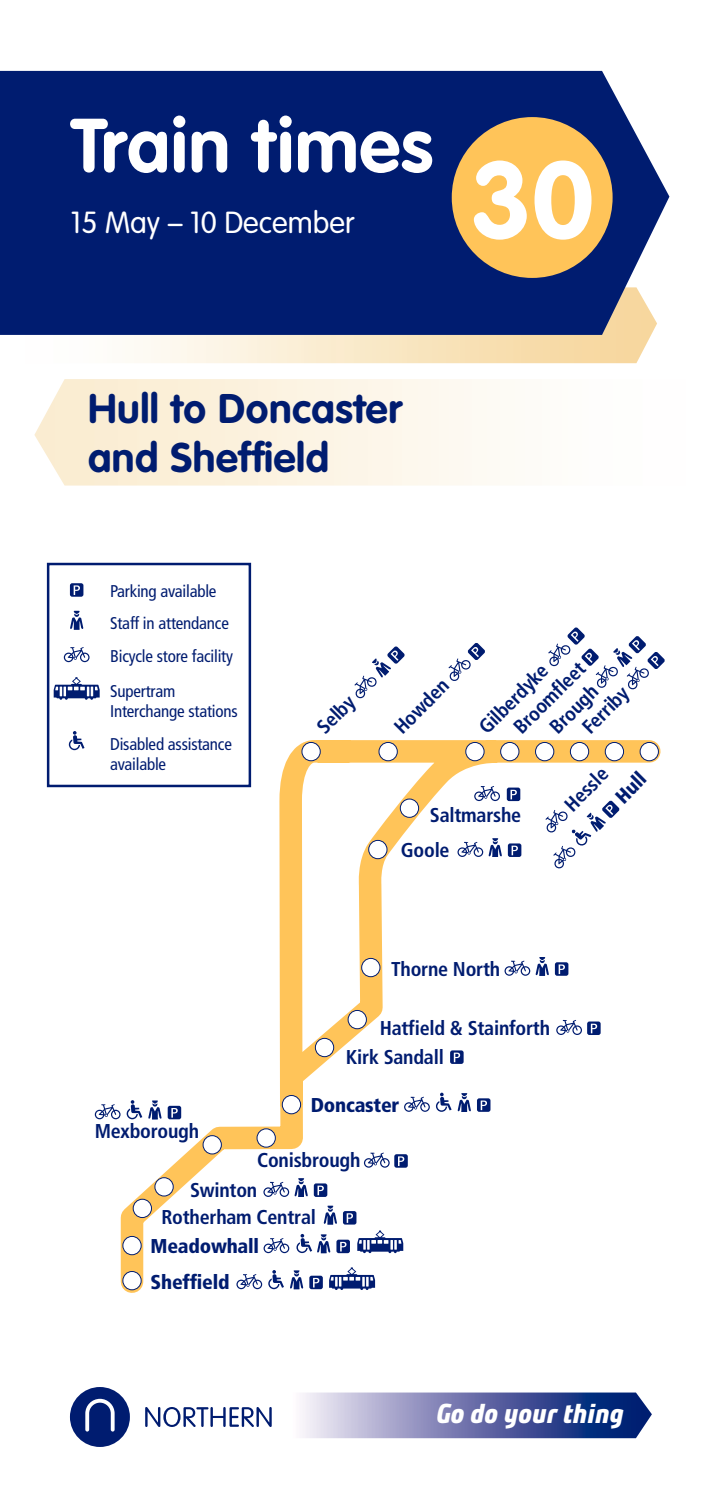
<style>
.page{position:relative;width:702px;height:1489px;background:#fff}
.page>*{position:absolute;margin:0;border:0;box-sizing:border-box;transform-origin:0 0}
.t1{font:700 107.5px "VAG Rounded";color:#fff}
.t2{font:700 75px "VAG Rounded";color:#fff}
.t3{font:700 40.75px/49px "VAG Rounded";letter-spacing:.015em;color:#001c70}
.t4{font:300 30px "VAG Rounded";color:#fff}
.t5{font:italic 700 expanded 27.5px "Bunday Clean";color:#fff}
.t6{font:700 condensed 20px/30.5px "Frutiger";letter-spacing:-.01em;color:#001c70}
.t7{font:900 condensed 20px "Frutiger";letter-spacing:-.01em;color:#001c70}
.t8{font:condensed 17px/32.5px "Frutiger";letter-spacing:-.01em;color:#001c70}
.s1{font-weight:900}
</style>
<div class="page">
<svg style="left:109px;top:728px;width:552px;height:565px"></svg>
<div style="left:123px;top:1271px;width:18px;height:18px;background:#fff;border-radius:50%"></div>
<div style="left:122px;top:1270px;width:19px;height:19px;border:1px solid #001c70;border-radius:50%"></div>
<div style="left:123px;top:1236px;width:18px;height:18px;background:#fff;border-radius:50%"></div>
<div style="left:122px;top:1235px;width:19px;height:19px;border:1px solid #001c70;border-radius:50%"></div>
<div style="left:133px;top:1199px;width:18px;height:18px;background:#fff;border-radius:50%"></div>
<div style="left:133px;top:1198px;width:19px;height:19px;border:1px solid #001c70;border-radius:50%"></div>
<div style="left:640px;top:742px;width:18px;height:18px;background:#fff;border-radius:50%"></div>
<div style="left:639px;top:742px;width:19px;height:19px;border:1px solid #001c70;border-radius:50%"></div>
<div style="left:605px;top:742px;width:18px;height:18px;background:#fff;border-radius:50%"></div>
<div style="left:605px;top:742px;width:19px;height:19px;border:1px solid #001c70;border-radius:50%"></div>
<div style="left:570px;top:742px;width:18px;height:18px;background:#fff;border-radius:50%"></div>
<div style="left:570px;top:742px;width:19px;height:19px;border:1px solid #001c70;border-radius:50%"></div>
<div style="left:535px;top:742px;width:19px;height:18px;background:#fff;border-radius:50%"></div>
<div style="left:535px;top:742px;width:19px;height:19px;border:1px solid #001c70;border-radius:50%"></div>
<div style="left:500px;top:742px;width:19px;height:18px;background:#fff;border-radius:50%"></div>
<div style="left:500px;top:742px;width:19px;height:19px;border:1px solid #001c70;border-radius:50%"></div>
<div style="left:466px;top:742px;width:18px;height:18px;background:#fff;border-radius:50%"></div>
<div style="left:465px;top:742px;width:19px;height:19px;border:1px solid #001c70;border-radius:50%"></div>
<div style="left:379px;top:742px;width:18px;height:18px;background:#fff;border-radius:50%"></div>
<div style="left:378px;top:742px;width:19px;height:19px;border:1px solid #001c70;border-radius:50%"></div>
<div style="left:282px;top:1095px;width:18px;height:18px;background:#fff;border-radius:50%"></div>
<div style="left:282px;top:1095px;width:19px;height:19px;border:1px solid #001c70;border-radius:50%"></div>
<div style="left:257px;top:1128px;width:18px;height:19px;background:#fff;border-radius:50%"></div>
<div style="left:257px;top:1128px;width:19px;height:19px;border:1px solid #001c70;border-radius:50%"></div>
<div style="left:203px;top:1135px;width:18px;height:18px;background:#fff;border-radius:50%"></div>
<div style="left:203px;top:1135px;width:19px;height:19px;border:1px solid #001c70;border-radius:50%"></div>
<div style="left:315px;top:1038px;width:19px;height:18px;background:#fff;border-radius:50%"></div>
<div style="left:315px;top:1037px;width:19px;height:19px;border:1px solid #001c70;border-radius:50%"></div>
<div style="left:348px;top:1010px;width:18px;height:18px;background:#fff;border-radius:50%"></div>
<div style="left:348px;top:1010px;width:19px;height:19px;border:1px solid #001c70;border-radius:50%"></div>
<div style="left:368px;top:840px;width:19px;height:18px;background:#fff;border-radius:50%"></div>
<div style="left:368px;top:840px;width:19px;height:19px;border:1px solid #001c70;border-radius:50%"></div>
<div style="left:361px;top:958px;width:19px;height:18px;background:#fff;border-radius:50%"></div>
<div style="left:361px;top:958px;width:19px;height:19px;border:1px solid #001c70;border-radius:50%"></div>
<div style="left:400px;top:799px;width:18px;height:18px;background:#fff;border-radius:50%"></div>
<div style="left:400px;top:798px;width:19px;height:19px;border:1px solid #001c70;border-radius:50%"></div>
<div style="left:155px;top:1177px;width:18px;height:18px;background:#fff;border-radius:50%"></div>
<div style="left:155px;top:1177px;width:18px;height:19px;border:1px solid #001c70;border-radius:50%"></div>
<div style="left:302px;top:742px;width:18px;height:18px;background:#fff;border-radius:50%"></div>
<div style="left:301px;top:742px;width:19px;height:19px;border:1px solid #001c70;border-radius:50%"></div>
<svg style="left:268px;top:1269px;width:16px;height:20px"></svg>
<div style="left:309px;top:1275px;width:14px;height:14px;background:#001c70;border-radius:2px"></div>
<svg style="left:313px;top:1277px;width:6px;height:10px"></svg>
<svg style="left:236px;top:1273px;width:26px;height:16px"></svg>
<svg style="left:436px;top:1092px;width:15px;height:19px"></svg>
<div style="left:477px;top:1098px;width:13px;height:13px;background:#001c70;border-radius:2px"></div>
<svg style="left:480px;top:1100px;width:7px;height:10px"></svg>
<svg style="left:404px;top:1096px;width:26px;height:15px"></svg>
<div style="left:314px;top:1183px;width:13px;height:13px;background:#001c70;border-radius:2px"></div>
<svg style="left:317px;top:1185px;width:7px;height:10px"></svg>
<div style="left:555px;top:962px;width:13px;height:13px;background:#001c70;border-radius:2px"></div>
<svg style="left:558px;top:964px;width:7px;height:10px"></svg>
<div style="left:508px;top:843px;width:13px;height:14px;background:#001c70;border-radius:2px"></div>
<svg style="left:511px;top:845px;width:7px;height:10px"></svg>
<svg style="left:448px;top:643px;width:37px;height:38px"></svg>
<svg style="left:343px;top:1210px;width:13px;height:14px"></svg>
<svg style="left:346px;top:1213px;width:7px;height:9px"></svg>
<div style="left:587px;top:1021px;width:13px;height:13px;background:#001c70;border-radius:2px"></div>
<svg style="left:590px;top:1023px;width:7px;height:10px"></svg>
<svg style="left:457px;top:838px;width:45px;height:19px"></svg>
<svg style="left:504px;top:956px;width:45px;height:19px"></svg>
<svg style="left:457px;top:1093px;width:14px;height:18px"></svg>
<svg style="left:263px;top:1178px;width:45px;height:18px"></svg>
<div style="left:394px;top:1154px;width:14px;height:13px;background:#001c70;border-radius:2px"></div>
<svg style="left:398px;top:1156px;width:6px;height:9px"></svg>
<svg style="left:364px;top:1152px;width:25px;height:15px"></svg>
<svg style="left:324px;top:1205px;width:13px;height:19px"></svg>
<svg style="left:290px;top:1270px;width:13px;height:19px"></svg>
<svg style="left:354px;top:646px;width:51px;height:52px"></svg>
<svg style="left:329px;top:1267px;width:46px;height:22px"></svg>
<svg style="left:450px;top:1050px;width:13px;height:13px"></svg>
<svg style="left:454px;top:1052px;width:6px;height:10px"></svg>
<div style="left:336px;top:1239px;width:14px;height:13px;background:#001c70;border-radius:2px"></div>
<svg style="left:340px;top:1241px;width:6px;height:10px"></svg>
<svg style="left:263px;top:1237px;width:26px;height:15px"></svg>
<svg style="left:296px;top:1233px;width:34px;height:20px"></svg>
<svg style="left:357px;top:1230px;width:46px;height:22px"></svg>
<svg style="left:548px;top:627px;width:117px;height:62px"></svg>
<div style="left:507px;top:787px;width:13px;height:14px;background:#001c70;border-radius:2px"></div>
<svg style="left:510px;top:789px;width:7px;height:10px"></svg>
<svg style="left:474px;top:785px;width:26px;height:16px"></svg>
<svg style="left:545px;top:800px;width:74px;height:68px"></svg>
<svg style="left:556px;top:1019px;width:26px;height:15px"></svg>
<svg style="left:127px;top:1100px;width:15px;height:19px"></svg>
<div style="left:168px;top:1105px;width:13px;height:14px;background:#001c70;border-radius:2px"></div>
<svg style="left:171px;top:1108px;width:7px;height:9px"></svg>
<svg style="left:95px;top:1103px;width:25px;height:16px"></svg>
<svg style="left:148px;top:1100px;width:14px;height:19px"></svg>
<svg style="left:54px;top:677px;width:46px;height:22px"></svg>
<svg style="left:69px;top:731px;width:15px;height:19px"></svg>
<svg style="left:70px;top:583px;width:13px;height:13px"></svg>
<svg style="left:74px;top:585px;width:6px;height:10px"></svg>
<svg style="left:64px;top:647px;width:26px;height:15px"></svg>
<svg style="left:70px;top:610px;width:13px;height:19px"></svg>
<div style="left:47px;top:562px;width:204px;height:225px;border:2px solid #001c70"></div>
<svg style="left:302px;top:1392px;width:350px;height:45px;background:#707aaf"></svg>
<div style="left:0;top:71px;width:669px;height:264px;background:#001c70"></div>
<svg style="left:70px;top:1387px;width:60px;height:59px"></svg>
<svg style="left:145px;top:1407px;width:127px;height:19px"></svg>
<div style="left:451px;top:117px;width:161px;height:161px;background:#ffc459;border-radius:50%"></div>
<p class="t2" style="left:71px;top:102px;width:363px">Train times</p>
<p class="t4" style="left:71px;top:206px;width:285px">15 May – 10 December</p>
<p class="t1" style="left:470px;top:137px;width:125px">30</p>
<p class="t3" style="left:88px;top:384px;width:316px">Hull to Doncaster and Sheffield</p>
<p class="t8" style="left:110px;top:574px;width:124px">Parking available<br>Staff in attendance<br>Bicycle store facility</p>
<p class="t8" style="left:110px;top:681px;width:129px;line-height:20px">Supertram<br>Interchange stations</p>
<p class="t8" style="left:110px;top:734px;width:123px;line-height:20px">Disabled assistance available</p>
<p class="t6" style="left:309px;top:719px;width:46px;rotate:-45deg">Selby</p>
<p class="t6" style="left:506px;top:719px;width:94px;rotate:-45deg">Broomfleet</p>
<p class="t6" style="left:471px;top:719px;width:90px;rotate:-45deg">Gilberdyke</p>
<p class="t6" style="left:387px;top:719px;width:69px;rotate:-45deg">Howden</p>
<p class="t6" style="left:542px;top:719px;width:61px;rotate:-45deg">Brough</p>
<p class="t6" style="left:586px;top:767px;width:40px;text-indent:-42px;rotate:-45deg">Hessle<br><span class="s1">Hull</span></p>
<p class="t6" style="left:574px;top:719px;width:58px;rotate:-45deg">Ferriby</p>
<p class="t6" style="left:430px;top:799px;width:93px">Saltmarshe</p>
<p class="t6" style="left:401px;top:834px;width:50px">Goole</p>
<p class="t6" style="left:95px;top:1115px;width:106px">Mexborough</p>
<p class="t6" style="left:391px;top:953px;width:111px">Thorne North</p>
<p class="t6" style="left:379px;top:1012px;width:172px">Hatfield &amp; Stainforth</p>
<p class="t6" style="left:346px;top:1041px;width:99px">Kirk Sandall</p>
<p class="t7" style="left:311px;top:1092px;width:90px">Doncaster</p>
<p class="t6" style="left:257px;top:1145px;width:105px">Conisbrough</p>
<p class="t6" style="left:190px;top:1174px;width:69px">Swinton</p>
<p class="t6" style="left:161px;top:1201px;width:156px">Rotherham Central</p>
<p class="t7" style="left:151px;top:1233px;width:110px">Meadowhall</p>
<p class="t7" style="left:151px;top:1269px;width:80px">Sheffield</p>
<p class="t5" style="left:436px;top:1394px;width:189px">Go do your thing</p>
</div>
